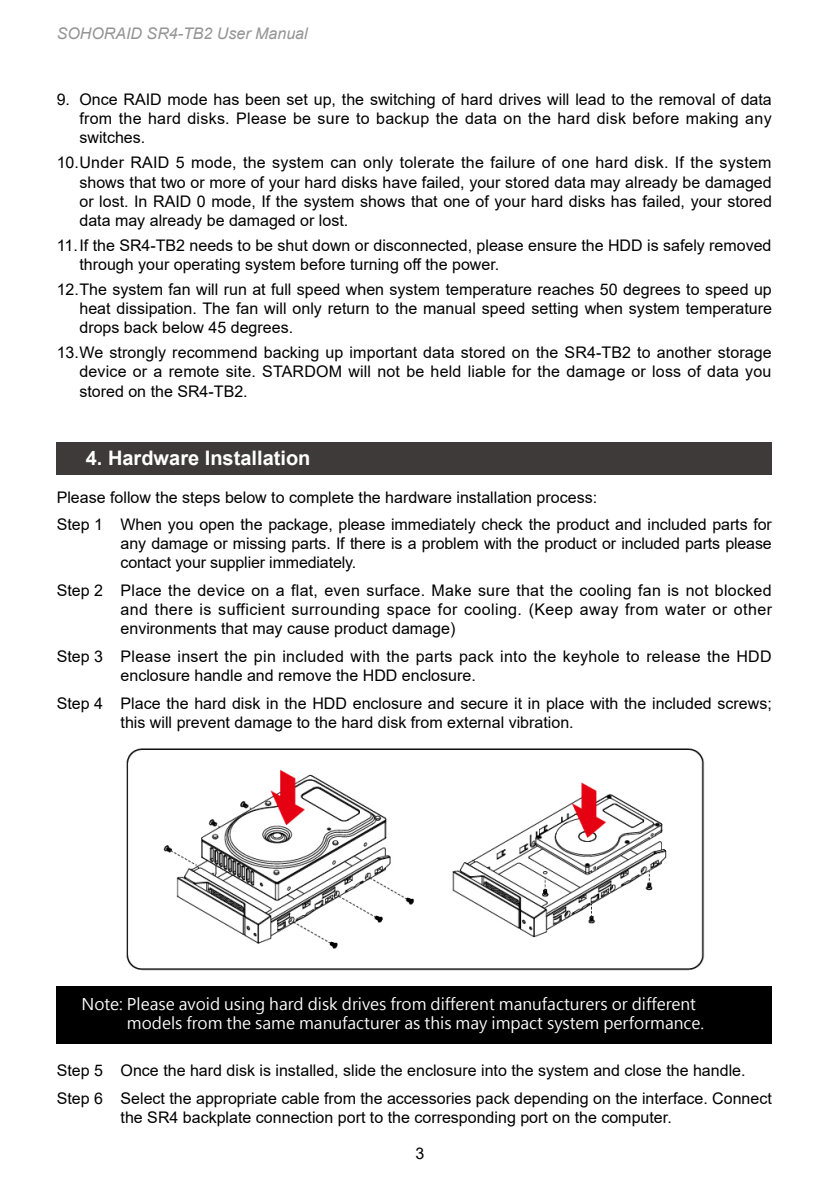
<style>
.page{position:relative;width:840px;height:1191px;background:#fff}
.page>*{position:absolute;margin:0;border:0;box-sizing:border-box;transform-origin:0 0}
.t1{font:700 20px "Arial";color:#fff}
.t2{font:16px/19.2px "Arial";color:#000}
.t3{font:16px/19.2px "Microsoft Jheng Hei";color:#fff}
.t4{font:16px/19.2px "Arial";letter-spacing:.02em;color:#000}
.t5{font:italic 16px "Arial";color:#949495}
</style>
<div class="page">
<img style="left:126px;top:748px;width:579px;height:223px">
<div style="left:57px;top:442px;width:714px;height:32px;background:#3e3a39"></div>
<div style="left:57px;top:986px;width:714px;height:58px;background:#000"></div>
<p class="t5" style="left:57px;top:23px;width:252px">SOHORAID SR4-TB2 User Manual</p>
<p class="t2" style="left:79px;top:90px;width:693px;text-align:justify;text-indent:-23px">9. Once RAID mode has been set up, the switching of hard drives will lead to the removal of data from the hard disks. Please be sure to backup the data on the hard disk before making any switches.</p>
<p class="t2" style="left:79px;top:153px;width:693px;text-align:justify;text-indent:-23px">10. Under RAID 5 mode, the system can only tolerate the failure of one hard disk. If the system shows that two or more of your hard disks have failed, your stored data may already be damaged or lost. In RAID 0 mode, If the system shows that one of your hard disks has failed, your stored data may already be damaged or lost.</p>
<p class="t2" style="left:79px;top:235px;width:693px;text-indent:-23px">11. If the SR4-TB2 needs to be shut down or disconnected, please ensure the HDD is safely removed through your operating system before turning off the power.</p>
<p class="t2" style="left:79px;top:279px;width:693px;text-align:justify;text-indent:-23px">12. The system fan will run at full speed when system temperature reaches 50 degrees to speed up heat dissipation. The fan will only return to the manual speed setting when system temperature drops back below 45 degrees.</p>
<p class="t2" style="left:79px;top:343px;width:693px;text-align:justify;text-indent:-23px">13. We strongly recommend backing up important data stored on the SR4-TB2 to another storage device or a remote site. STARDOM will not be held liable for the damage or loss of data you stored on the SR4-TB2.</p>
<p class="t1" style="left:86px;top:444px;width:226px">4. Hardware Installation</p>
<p class="t2" style="left:120px;top:483px;width:652px;line-height:27px;text-indent:-64px">Please follow the steps below to complete the hardware installation process:<br>When you open the package, please immediately check the product and included parts for</p>
<p class="t2" style="left:120px;top:533px;width:652px">any damage or missing parts. If there is a problem with the product or included parts please contact your supplier immediately.</p>
<p class="t2" style="left:120px;top:580px;width:652px;text-align:justify">Place the device on a flat, even surface. Make sure that the cooling fan is not blocked and there is sufficient surrounding space for cooling. (Keep away from water or other environments that may cause product damage)</p>
<p class="t4" style="left:120px;top:646px;width:652px">Please insert the pin included with the parts pack into the keyhole to release the HDD enclosure handle and remove the HDD enclosure.</p>
<p class="t2" style="left:120px;top:693px;width:652px">Place the hard disk in the HDD enclosure and secure it in place with the included screws; this will prevent damage to the hard disk from external vibration.</p>
<p class="t2" style="left:57px;top:514px;width:48px">Step 1</p>
<p class="t2" style="left:57px;top:580px;width:48px">Step 2</p>
<p class="t2" style="left:57px;top:646px;width:48px">Step 3</p>
<p class="t2" style="left:57px;top:693px;width:48px">Step 4</p>
<p class="t3" style="left:127px;top:994px;width:578px;text-indent:-45px">Note: Please avoid using hard disk drives from different manufacturers or different models from the same manufacturer as this may impact system performance.</p>
<p class="t2" style="left:57px;top:1056px;width:48px;line-height:27.8px">Step 5<br>Step 6</p>
<p class="t2" style="left:120px;top:1056px;width:652px;line-height:27.8px">Once the hard disk is installed, slide the enclosure into the system and close the handle.<br>Select the appropriate cable from the accessories pack depending on the interface. Connect</p>
<p class="t2" style="left:120px;top:1107px;width:552px">the SR4 backplate connection port to the corresponding port on the computer.</p>
<p class="t2" style="left:415px;top:1143px;width:10px">3</p>
</div>
